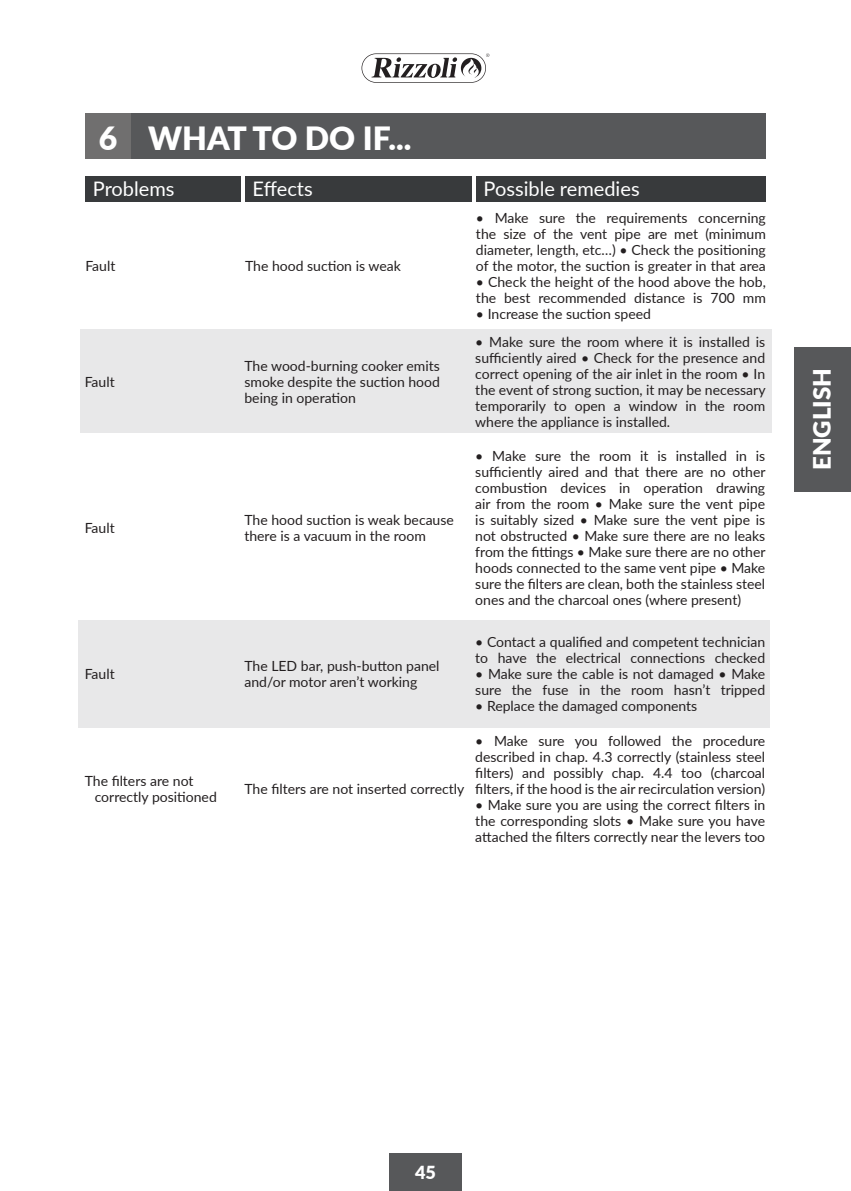
<style>
.page{position:relative;width:851px;height:1191px;background:#fff}
.page>*{position:absolute;margin:0;border:0;box-sizing:border-box;transform-origin:0 0}
.t1{font:900 32px "Lato";color:#fff}
.t2{font:900 24px "Lato";color:#fff}
.t3{font:20px "Lato";color:#fff}
.t4{font:900 18px "Lato";color:#fff}
.t5{font:14px/16px "Lato";color:#231f20;text-align:justify}
</style>
<div class="page">
<svg style="left:361px;top:53px;width:128px;height:30px"></svg>
<div style="left:389px;top:1153px;width:72px;height:38px;background:#57585a"></div>
<div style="left:794px;top:347px;width:56px;height:144px;background:#57585a"></div>
<div style="left:80px;top:329px;width:691px;height:104px;background:#e8e8e9"></div>
<div style="left:78px;top:620px;width:691px;height:107px;background:#e8e8e9"></div>
<div style="left:85px;top:113px;width:46px;height:46px;background:#706f6f"></div>
<div style="left:131px;top:113px;width:634px;height:46px;background:#57585a"></div>
<div style="left:85px;top:176px;width:156px;height:26px;background:#383a3c"></div>
<div style="left:245px;top:176px;width:227px;height:26px;background:#383a3c"></div>
<div style="left:476px;top:176px;width:289px;height:26px;background:#383a3c"></div>
<p class="t1" style="left:99px;top:114px;width:20px">6</p>
<p class="t1" style="left:148px;top:114px;width:265px">WHAT TO DO IF...</p>
<p class="t3" style="left:93px;top:175px;width:83px">Problems</p>
<p class="t3" style="left:252px;top:175px;width:62px">Effects</p>
<p class="t3" style="left:483px;top:175px;width:158px">Possible remedies</p>
<p class="t5" style="left:85px;top:258px;width:31px">Fault</p>
<p class="t5" style="left:85px;top:373px;width:31px">Fault</p>
<p class="t5" style="left:85px;top:519px;width:31px">Fault</p>
<p class="t5" style="left:85px;top:666px;width:31px">Fault</p>
<p class="t5" style="left:95px;top:772px;width:124px;text-indent:-10px">The filters are not correctly positioned</p>
<p class="t5" style="left:245px;top:258px;width:157px">The hood suction is weak</p>
<p class="t5" style="left:244px;top:357px;width:197px">The wood-burning cooker emits smoke despite the suction hood being in operation</p>
<p class="t5" style="left:244px;top:511px;width:211px">The hood suction is weak because there is a vacuum in the room</p>
<p class="t5" style="left:476px;top:210px;width:291px">• Make sure the requirements concerning the size of the vent pipe are met (minimum diameter, length, etc…) • Check the positioning of the motor, the suction is greater in that area</p>
<p class="t5" style="left:476px;top:274px;width:291px">• Check the height of the hood above the hob, the best recommended distance is 700 mm</p>
<p class="t5" style="left:476px;top:306px;width:177px">• Increase the suction speed</p>
<p class="t5" style="left:475px;top:333px;width:292px">• Make sure the room where it is installed is sufficiently aired • Check for the presence and correct opening of the air inlet in the room • In the event of strong suction, it may be necessary temporarily to open a window in the room where the appliance is installed.</p>
<p class="t5" style="left:475px;top:447px;width:291px">• Make sure the room it is installed in is sufficiently aired and that there are no other combustion devices in operation drawing air from the room • Make sure the vent pipe is suitably sized • Make sure the vent pipe is not obstructed • Make sure there are no leaks from the fittings • Make sure there are no other hoods connected to the same vent pipe • Make sure the filters are clean, both the stainless steel ones and the charcoal ones (where present)</p>
<p class="t5" style="left:244px;top:658px;width:197px">The LED bar, push-button panel and/or motor aren’t working</p>
<p class="t5" style="left:244px;top:780px;width:221px">The filters are not inserted correctly</p>
<p class="t5" style="left:475px;top:634px;width:291px">• Contact a qualified and competent technician to have the electrical connections checked</p>
<p class="t5" style="left:475px;top:666px;width:291px">• Make sure the cable is not damaged • Make sure the fuse in the room hasn’t tripped</p>
<p class="t5" style="left:475px;top:698px;width:223px">• Replace the damaged components</p>
<p class="t5" style="left:475px;top:732px;width:291px">• Make sure you followed the procedure described in chap. 4.3 correctly (stainless steel filters) and possibly chap. 4.4 too (charcoal filters, if the hood is the air recirculation version)</p>
<p class="t5" style="left:475px;top:796px;width:291px">• Make sure you are using the correct filters in the corresponding slots • Make sure you have attached the filters correctly near the levers too</p>
<h2 class="t2" style="left:804px;top:470px;width:103px;rotate:-90deg">ENGLISH</h2>
<p class="t4" style="left:415px;top:1158px;width:22px">45</p>
</div>
